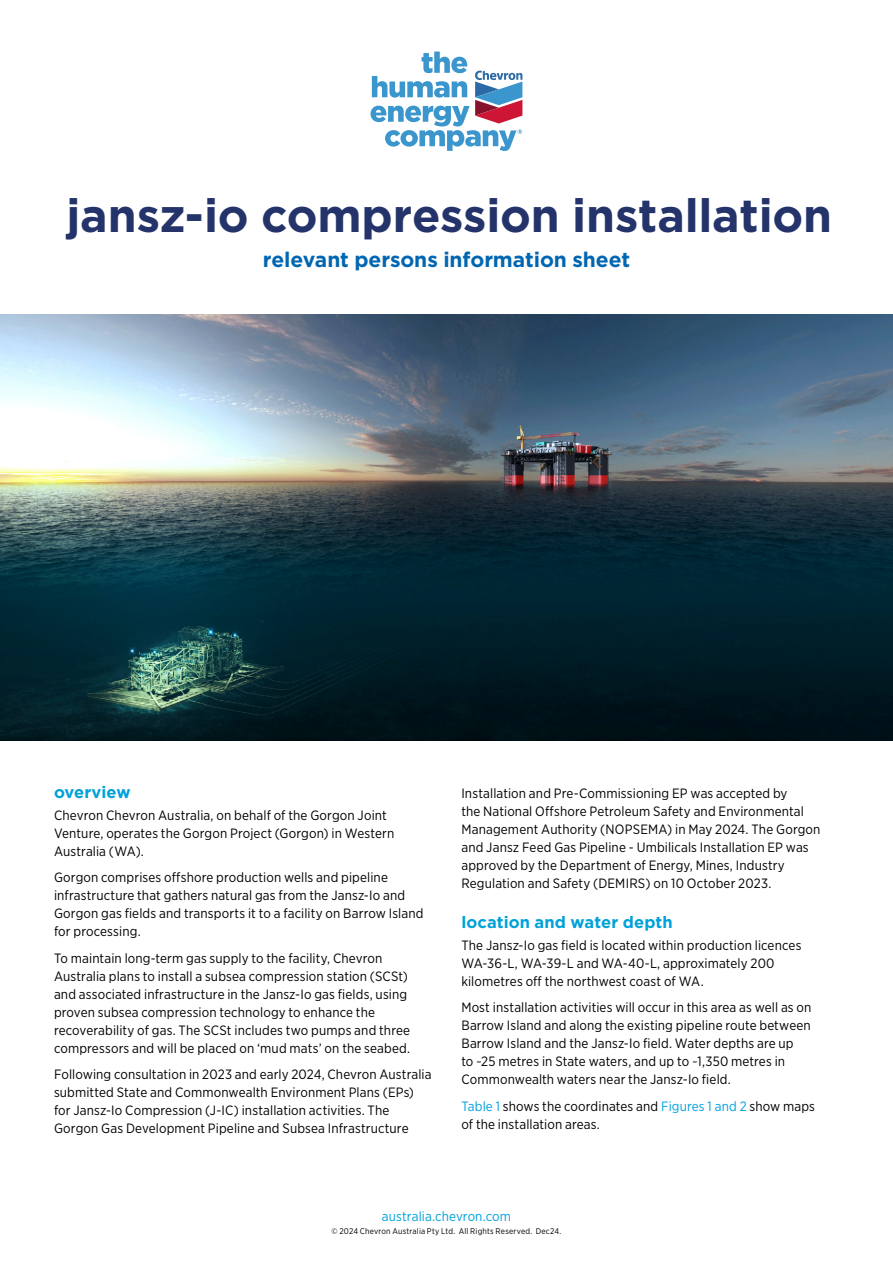
<style>
.page{position:relative;width:893px;height:1263px;background:#fff}
.page>*{position:absolute;margin:0;border:0;box-sizing:border-box;transform-origin:0 0}
.t1{font:700 46.5px "Gotham";letter-spacing:-.005em;color:#24346a}
.t2{font:700 21px "Gotham";letter-spacing:-.005em;color:#0066b2}
.t3{font:700 16.5px "Gotham";letter-spacing:.005em;color:#00a1d9}
.t4{font:13.5px/18px "Gotham Narrow";letter-spacing:.01em;color:#000}
.t5{font:13.5px "Gotham Narrow";letter-spacing:.005em;color:#00a1d9}
.t6{font:8.25px "Gotham Narrow";letter-spacing:.025em;color:#000}
.s1{color:#00a1de}
</style>
<div class="page">
<svg style="left:371px;top:52px;width:151px;height:99px"></svg>
<img style="left:0;top:315px;width:893px;height:426px">
<h1 class="t1" style="left:66px;top:185px;width:767px">jansz-io compression installation</h1>
<h2 class="t2" style="left:263px;top:246px;width:369px">relevant persons information sheet</h2>
<p class="t3" style="left:54px;top:781px;width:78px">overview</p>
<p class="t4" style="left:54px;top:806px;width:342px">Chevron Chevron Australia, on behalf of the Gorgon Joint<br>Venture, operates the Gorgon Project (Gorgon) in Western<br>Australia (WA).</p>
<p class="t4" style="left:54px;top:868px;width:371px">Gorgon comprises offshore production wells and pipeline infrastructure that gathers natural gas from the Jansz-Io and Gorgon gas fields and transports it to a facility on Barrow Island for processing.</p>
<p class="t4" style="left:54px;top:949px;width:358px">To maintain long-term gas supply to the facility, Chevron Australia plans to install a subsea compression station (SCSt) and associated infrastructure in the Jansz-Io gas fields, using proven subsea compression technology to enhance the recoverability of gas. The SCSt includes two pumps and three compressors and will be placed on ‘mud mats’ on the seabed.</p>
<p class="t4" style="left:54px;top:1065px;width:379px">Following consultation in 2023 and early 2024, Chevron Australia submitted State and Commonwealth Environment Plans (EPs) for Jansz-Io Compression (J-IC) installation activities. The Gorgon Gas Development Pipeline and Subsea Infrastructure</p>
<p class="t4" style="left:461px;top:784px;width:361px">Installation and Pre-Commissioning EP was accepted by<br>the National Offshore Petroleum Safety and Environmental Management Authority (NOPSEMA) in May 2024. The Gorgon and Jansz Feed Gas Pipeline - Umbilicals Installation EP was approved by the Department of Energy, Mines, Industry Regulation and Safety (DEMIRS) on 10 October 2023.</p>
<p class="t3" style="left:461px;top:911px;width:213px">location and water depth</p>
<p class="t4" style="left:461px;top:936px;width:342px">The Jansz-Io gas field is located within production licences<br>WA-36-L, WA-39-L and WA-40-L, approximately 200 kilometres off the northwest coast of WA.</p>
<p class="t4" style="left:461px;top:998px;width:352px">Most installation activities will occur in this area as well as on Barrow Island and along the existing pipeline route between Barrow Island and the Jansz-Io field. Water depths are up<br>to ~25 metres in State waters, and up to ~1,350 metres in Commonwealth waters near the Jansz-Io field.</p>
<p class="t4" style="left:461px;top:1097px;width:355px"><span class="s1">Table 1</span> shows the coordinates and <span class="s1">Figures 1 and 2</span> show maps of the installation areas.</p>
<p class="t5" style="left:382px;top:1208px;width:131px">australia.chevron.com</p>
<p class="t6" style="left:332px;top:1226px;width:231px">© 2024 Chevron Australia Pty Ltd. All Rights Reserved. Dec24.</p>
</div>
